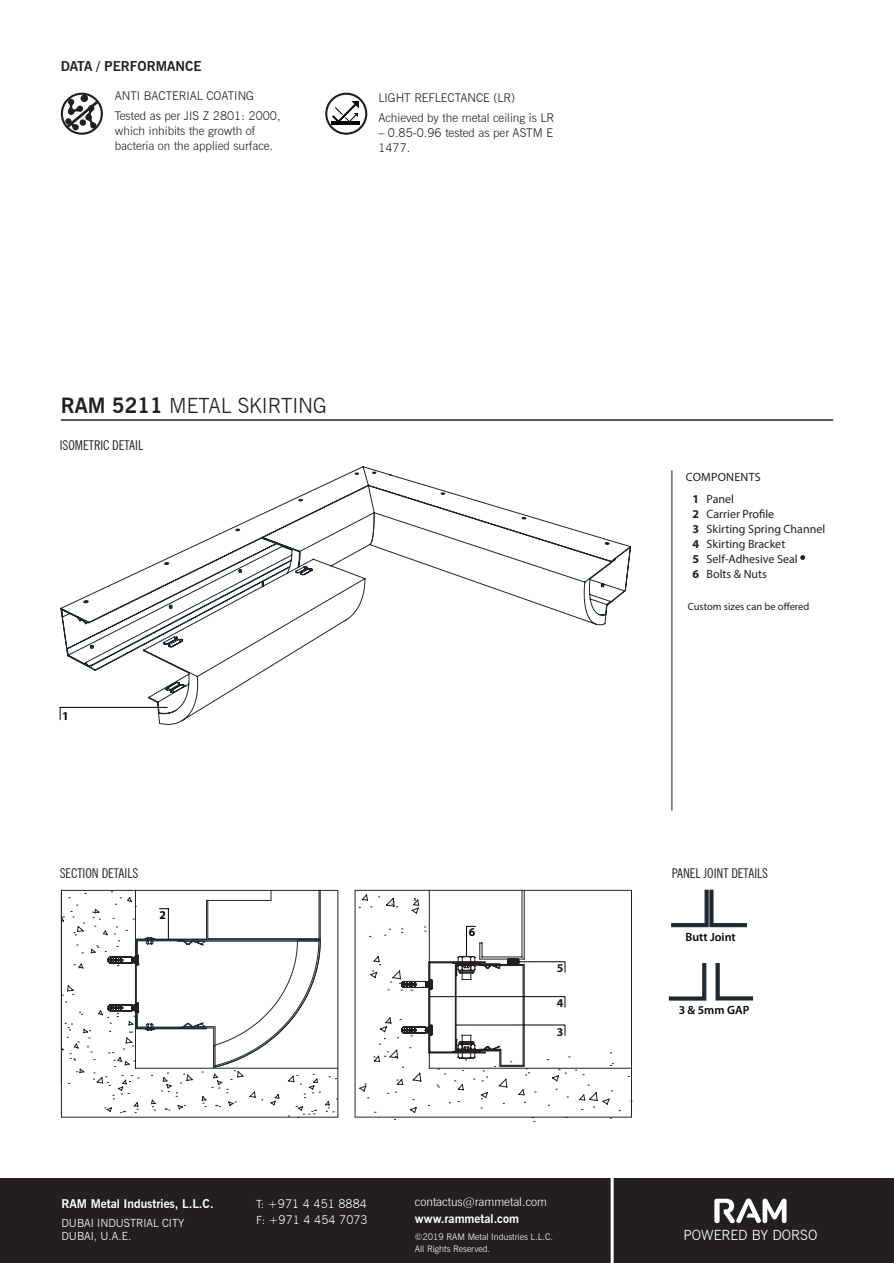
<style>
.page{position:relative;width:894px;height:1263px;background:#fff}
.page>*{position:absolute;margin:0;border:0;box-sizing:border-box;transform-origin:0 0}
.RAM_XXX{font:300 21px "News Gothic BT";color:#231f20}
.t1{font:700 18px "Myriad Pro";color:#231f20}
.t2{font:300 14.1px "News Gothic BT";color:#fff}
.drawing-hed{font:condensed 13.5px "News Gothic BT";color:#231f20}
.feature_hed{font:700 13.5px "News Gothic BT";color:#231f20}
.feature-info{font:300 12px/15px "News Gothic BT";color:#231f20}
.myriad_pro_light_8_1{font:12px "Myriad Pro";color:#231f20}
.t3{font:300 12px/16.5px "News Gothic BT";color:#fff}
.t4{font:700 12px "News Gothic BT";color:#fff}
.Feature-sub{font:300 12px "News Gothic BT";color:#231f20}
.t5{font:600 12px "Myriad Pro";color:#050504}
.myriad_pro_light_8_1-2{font:12px "Myriad Pro";letter-spacing:.02em;color:#231f20}
.t6{font:700 12px "Myriad Pro";color:#050504}
.t7{font:700 12px "Myriad Pro";color:#231f20}
.t8{font:300 11.25px/13.5px "News Gothic BT";color:#fff}
.KEY{font:10.5px "Myriad Pro";color:#231f20}
.t9{font:300 9px/12px "News Gothic BT";color:#fff}
.s1{font-weight:700}
.s2{font-size:11.25px}
</style>
<div class="page">
<div style="left:0;top:1178px;width:893px;height:85px;background:#231f20"></div>
<hr style="left:610px;top:1177px;width:3px;height:86px;background:#fff">
<svg style="left:714px;top:1198px;width:72px;height:25px"></svg>
<hr style="left:61px;top:419px;width:771px;height:2px;background:#231f20">
<svg style="left:61px;top:670px;width:205px;height:54px"></svg>
<svg style="left:60px;top:466px;width:570px;height:204px"></svg>
<hr style="left:60px;top:707px;width:107px;height:1px;background:#050504">
<svg style="left:63px;top:892px;width:34px;height:192px"></svg>
<svg style="left:97px;top:890px;width:241px;height:227px"></svg>
<svg style="left:108px;top:937px;width:212px;height:131px"></svg>
<svg style="left:362px;top:1052px;width:269px;height:69px"></svg>
<svg style="left:359px;top:889px;width:250px;height:224px"></svg>
<svg style="left:671px;top:889px;width:76px;height:39px"></svg>
<svg style="left:668px;top:963px;width:86px;height:38px"></svg>
<hr style="left:671px;top:470px;width:1px;height:340px;background:#231f20">
<svg style="left:800px;top:555px;width:4px;height:5px"></svg>
<div style="left:61px;top:93px;width:42px;height:42px;border:2px solid #231f20;border-radius:50%"></div>
<svg style="left:64px;top:94px;width:38px;height:37px"></svg>
<div style="left:325px;top:93px;width:42px;height:42px;border:2px solid #231f20;border-radius:50%"></div>
<svg style="left:332px;top:101px;width:27px;height:20px"></svg>
<hr style="left:331px;top:121px;width:29px;height:3px;background:#000">
<p class="feature_hed" style="left:61px;top:58px;width:142px">DATA / PERFORMANCE</p>
<p class="Feature-sub" style="left:115px;top:88px;width:141px">ANTI BACTERIAL COATING</p>
<p class="feature-info" style="left:115px;top:108px;width:167px">Tested as per JIS Z 2801: 2000, which inhibits the growth of bacteria on the applied surface.</p>
<p class="feature-info" style="left:378px;top:90px;width:138px">LIGHT REFLECTANCE (LR)</p>
<p class="feature-info" style="left:378px;top:110px;width:177px">Achieved by the metal ceiling is LR</p>
<p class="feature-info" style="left:378px;top:125px;width:176px">– 0.85-0.96 tested as per ASTM E<br>1477.</p>
<p class="RAM_XXX" style="left:61px;top:393px;width:268px"><span class="s1">RAM 5211</span> METAL SKIRTING</p>
<p class="drawing-hed" style="left:60px;top:437px;width:85px">ISOMETRIC DETAIL</p>
<p class="t6" style="left:62px;top:708px;width:8px">1</p>
<p class="myriad_pro_light_8_1-2" style="left:685px;top:470px;width:76px">COMPONENTS</p>
<p class="myriad_pro_light_8_1" style="left:692px;top:491px;width:43px"><span class="s1">1</span> Panel</p>
<p class="myriad_pro_light_8_1" style="left:692px;top:506px;width:83px"><span class="s1">2</span> Carrier Profile</p>
<p class="myriad_pro_light_8_1" style="left:692px;top:521px;width:134px"><span class="s1">3</span> Skirting Spring Channel</p>
<p class="myriad_pro_light_8_1" style="left:692px;top:536px;width:94px"><span class="s1">4</span> Skirting Bracket</p>
<p class="myriad_pro_light_8_1" style="left:692px;top:551px;width:107px"><span class="s1">5</span> Self-Adhesive Seal</p>
<p class="myriad_pro_light_8_1" style="left:692px;top:566px;width:76px"><span class="s1">6</span> Bolts &amp; Nuts</p>
<p class="KEY" style="left:687px;top:600px;width:123px">Custom sizes can be offered</p>
<p class="drawing-hed" style="left:60px;top:864px;width:80px">SECTION DETAILS</p>
<p class="drawing-hed" style="left:671px;top:864px;width:98px">PANEL JOINT DETAILS</p>
<p class="t1" style="left:61px;top:868px;width:113px">Section Detail</p>
<p class="t6" style="left:159px;top:907px;width:8px">2</p>
<p class="t6" style="left:468px;top:924px;width:8px">6</p>
<p class="t7" style="left:556px;top:959px;width:8px">5</p>
<p class="t7" style="left:556px;top:995px;width:8px">4</p>
<p class="t7" style="left:556px;top:1024px;width:8px">3</p>
<p class="t7" style="left:555px;top:1017px;width:8px">5</p>
<p class="t4" style="left:61px;top:1196px;width:154px">RAM Metal Industries, L.L.C.</p>
<p class="t8" style="left:61px;top:1215px;width:124px">DUBAI INDUSTRIAL CITY<br>DUBAI, U.A.E.</p>
<p class="t3" style="left:256px;top:1195px;width:113px"><span class="s2">T:</span> +971 4 451 8884<br><span class="s2">F:</span> +971 4 454 7073</p>
<p class="t3" style="left:415px;top:1193px;width:134px">contactus@rammetal.com</p>
<p class="t4" style="left:415px;top:1211px;width:106px">www.rammetal.com</p>
<p class="t9" style="left:415px;top:1231px;width:140px">©2019 RAM Metal Industries L.L.C.<br>All Rights Reserved.</p>
<p class="t5" style="left:685px;top:929px;width:52px">Butt Joint</p>
<p class="t6" style="left:723px;top:998px;width:8px">2</p>
<p class="t5" style="left:678px;top:1002px;width:72px">3 &amp; 5mm GAP</p>
<p class="t2" style="left:683px;top:1226px;width:135px">POWERED BY DORSO</p>
</div>
